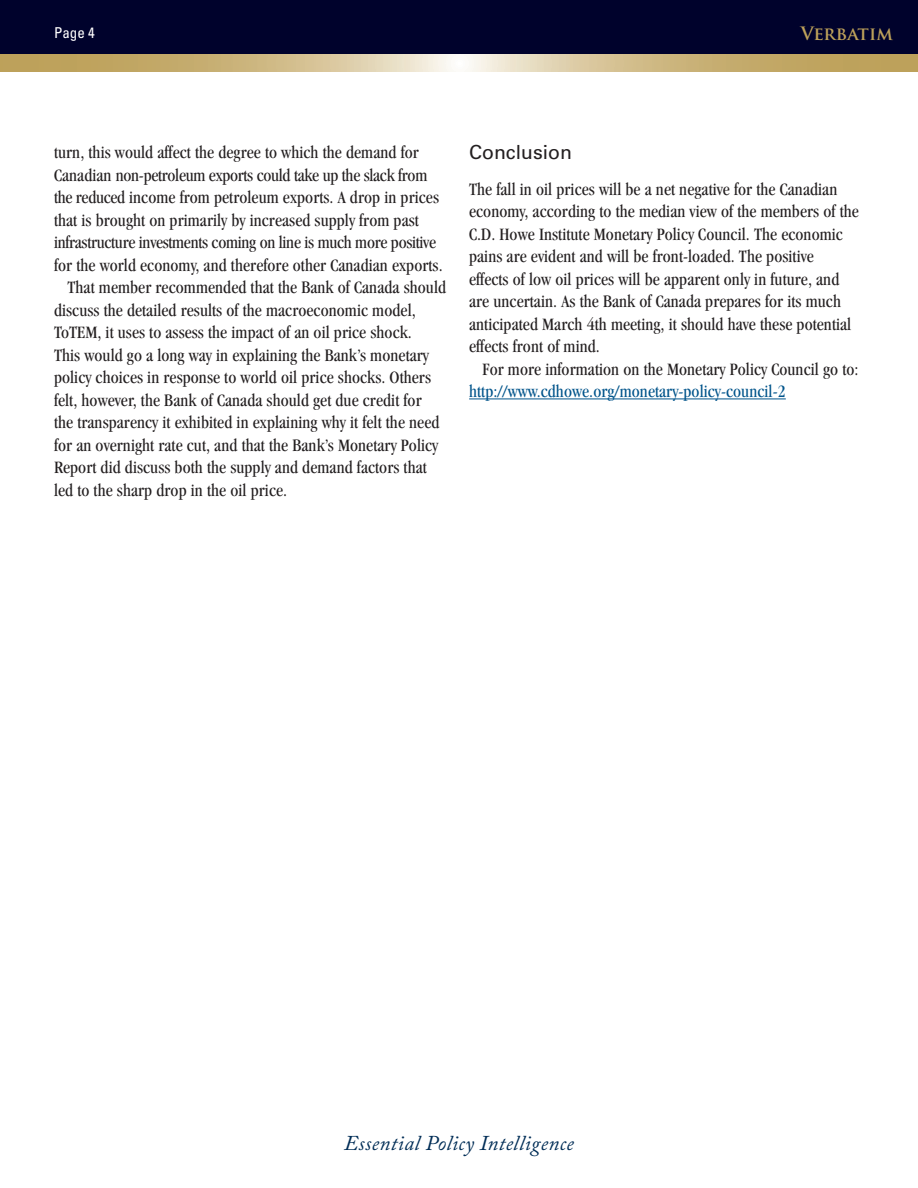
<style>
.page{position:relative;width:918px;height:1188px;background:#fff}
.page>*{position:absolute;margin:0;border:0;box-sizing:border-box;transform-origin:0 0}
.t1{font:italic 21px "Adobe Caslon Pro";letter-spacing:.02em;color:#002d56}
.Head1{font:19.5px "Univers";color:#231f20}
.body{font:condensed 18px/22.5px "Garamond";letter-spacing:.005em;color:#231f20}
.t2{font:700 18px "Trajan Pro";color:#bda15a}
.t3{font:condensed 15px "Univers";color:#fff}
.s1{color:#01548b}
</style>
<div class="page">
<div style="left:0;top:0;width:918px;height:54px;background:#00022c"></div>
<svg style="left:1px;top:54px;width:917px;height:18px;background:#d0bb88"></svg>
<hr style="left:469px;top:398px;width:317px;height:1px;background:#01548b">
<p class="t3" style="left:54px;top:23px;width:42px">Page 4</p>
<p class="t2" style="left:801px;top:22px;width:94px">Verbatim</p>
<p class="body" style="left:54px;top:141px;width:390px">turn, this would affect the degree to which the demand for Canadian non-petroleum exports could take up the slack from the reduced income from petroleum exports. A drop in prices that is brought on primarily by increased supply from past infrastructure investments coming on line is much more positive for the world economy, and therefore other Canadian exports.</p>
<p class="body" style="left:54px;top:276px;width:394px;text-indent:14px">That member recommended that the Bank of Canada should discuss the detailed results of the macroeconomic model, ToTEM, it uses to assess the impact of an oil price shock.<br>This would go a long way in explaining the Bank’s monetary policy choices in response to world oil price shocks. Others felt, however, the Bank of Canada should get due credit for<br>the transparency it exhibited in explaining why it felt the need for an overnight rate cut, and that the Bank’s Monetary Policy Report did discuss both the supply and demand factors that led to the sharp drop in the oil price.</p>
<p class="Head1" style="left:469px;top:140px;width:104px">Conclusion</p>
<p class="body" style="left:469px;top:177px;width:391px">The fall in oil prices will be a net negative for the Canadian economy, according to the median view of the members of the C.D. Howe Institute Monetary Policy Council. The economic pains are evident and will be front-loaded. The positive<br>effects of low oil prices will be apparent only in future, and are uncertain. As the Bank of Canada prepares for its much anticipated March 4th meeting, it should have these potential effects front of mind.</p>
<p class="body" style="left:469px;top:357px;width:391px;text-indent:14px">For more information on the Monetary Policy Council go to: <span class="s1">http://www.cdhowe.org/monetary-policy-council-2</span></p>
<p class="t1" style="left:344px;top:1131px;width:231px">Essential Policy Intelligence</p>
</div>
